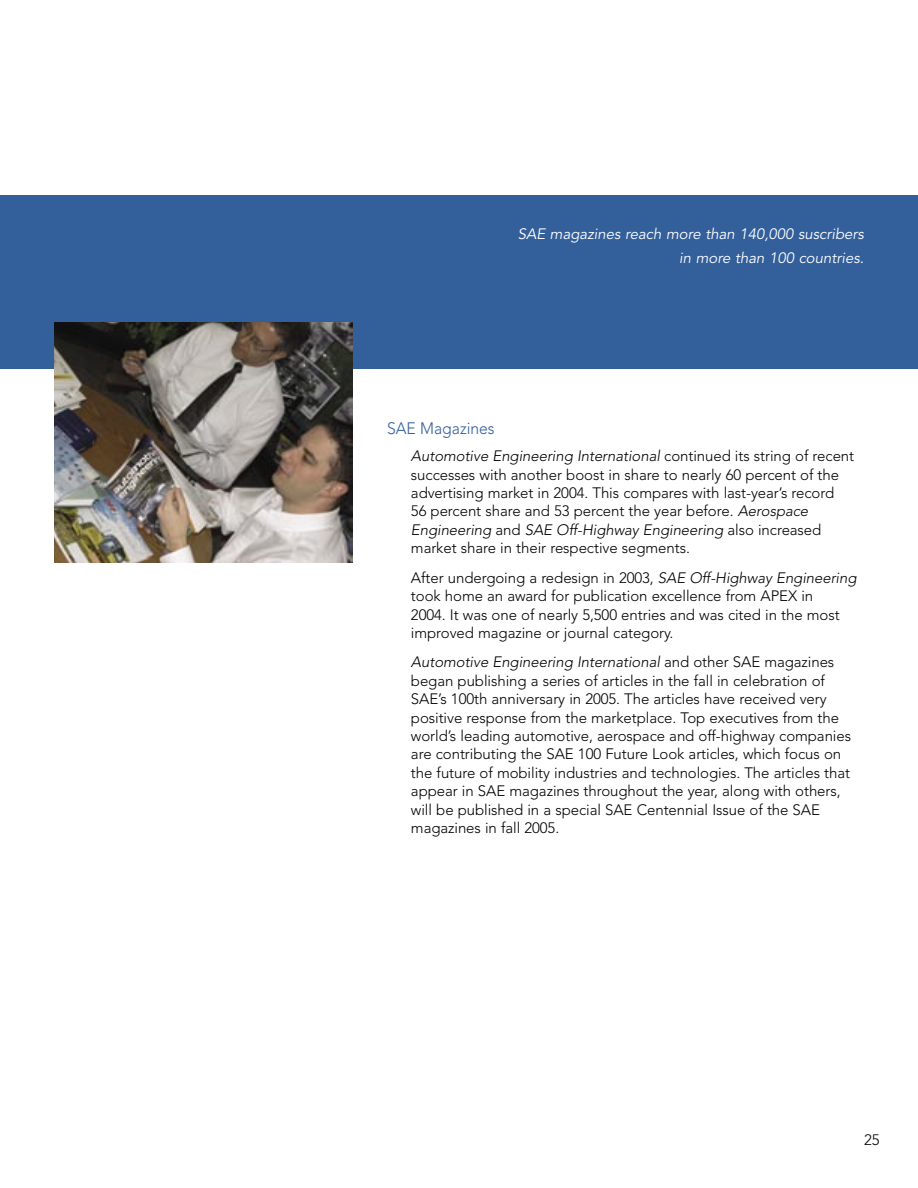
<style>
.page{position:relative;width:918px;height:1188px;background:#fff}
.page>*{position:absolute;margin:0;border:0;box-sizing:border-box;transform-origin:0 0}
.t1{font:300 16.5px "Avenir";color:#335f9b;scale:.95 1}
.t2{font:300 15px/18.5px "Avenir";letter-spacing:-.005em;color:#000}
.t3{font:italic 15px/24px "Avenir";color:#fff;text-align:right}
.s1{font-style:italic}
</style>
<div class="page">
<div style="left:0;top:196px;width:918px;height:173px;background:#335f9b"></div>
<img style="left:54px;top:322px;width:299px;height:240px">
<p class="t3" style="left:518px;top:223px;width:348px">SAE magazines reach more than 140,000 suscribers in more than 100 countries.</p>
<p class="t1" style="left:387px;top:419px;width:115px">SAE Magazines</p>
<p class="t2" style="left:411px;top:447px;width:445px"><span class="s1">Automotive Engineering International</span> continued its string of recent successes with another boost in share to nearly 60 percent of the advertising market in 2004. This compares with last-year’s record<br>56 percent share and 53 percent the year before. <span class="s1">Aerospace Engineering</span> and <span class="s1">SAE Off-Highway Engineering</span> also increased market share in their respective segments.</p>
<p class="t2" style="left:411px;top:568px;width:447px">After undergoing a redesign in 2003, <span class="s1">SAE Off-Highway Engineering </span>took home an award for publication excellence from APEX in<br>2004. It was one of nearly 5,500 entries and was cited in the most improved magazine or journal category.</p>
<p class="t2" style="left:411px;top:653px;width:442px"><span class="s1">Automotive Engineering International</span> and other SAE magazines began publishing a series of articles in the fall in celebration of SAE’s 100th anniversary in 2005. The articles have received very positive response from the marketplace. Top executives from the world’s leading automotive, aerospace and off-highway companies are contributing the SAE 100 Future Look articles, which focus on the future of mobility industries and technologies. The articles that appear in SAE magazines throughout the year, along with others, will be published in a special SAE Centennial Issue of the SAE magazines in fall 2005.</p>
<p class="t2" style="left:864px;top:1131px;width:17px">25</p>
</div>
